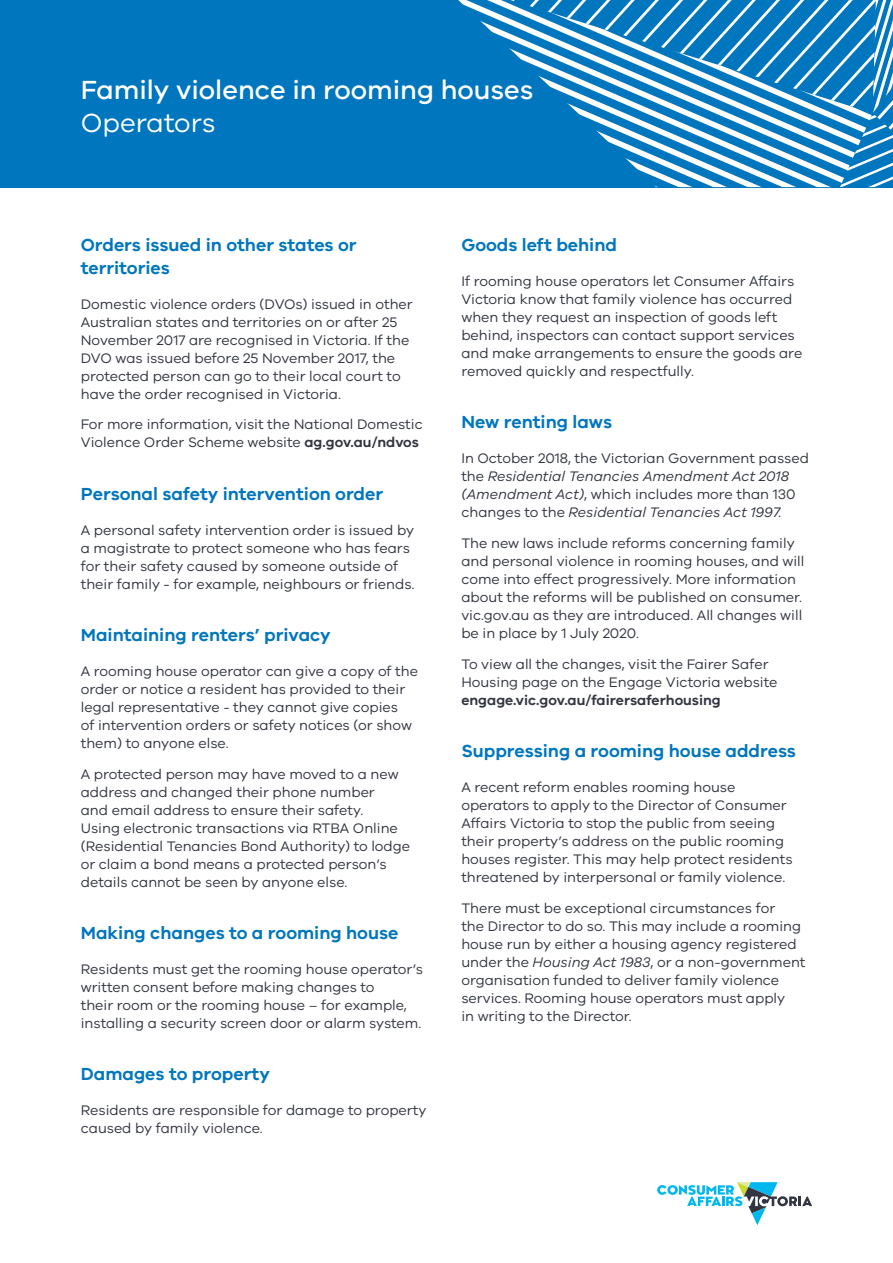
<style>
.page{position:relative;width:893px;height:1263px;background:#fff}
.page>*{position:absolute;margin:0;border:0;box-sizing:border-box;transform-origin:0 0}
.t1{font:500 27px/32.4px "VIC";color:#fff}
.Subheading{font:600 18px/22.5px "VIC";color:#0076be}
.Body{font:14.25px/18px "VIC";color:#323640}
.s1{font-weight:400}
.s2{font-weight:600}
.s3{font-style:italic}
</style>
<div class="page">
<div style="left:0;top:0;width:893px;height:187px;background:#0076be"></div>
<svg style="left:458px;top:0;width:52px;height:49px"></svg>
<svg style="left:510px;top:0;width:383px;height:187px"></svg>
<svg style="left:657px;top:1182px;width:155px;height:43px"></svg>
<p class="t1" style="left:81px;top:73px;width:454px">Family violence in rooming houses<br><span class="s1">Operators</span></p>
<p class="Subheading" style="left:81px;top:233px;width:277px">Orders issued in other states or territories</p>
<p class="Body" style="left:81px;top:294px;width:333px">Domestic violence orders (DVOs) issued in other Australian states and territories on or after 25<br>November 2017 are recognised in Victoria. If the DVO was issued before 25 November 2017, the protected person can go to their local court to have the order recognised in Victoria.</p>
<p class="Body" style="left:81px;top:415px;width:343px">For more information, visit the National Domestic<br>Violence Order Scheme website <span class="s2">ag.gov.au/ndvos</span></p>
<p class="Subheading" style="left:81px;top:482px;width:304px">Personal safety intervention order</p>
<p class="Body" style="left:81px;top:520px;width:335px">A personal safety intervention order is issued by a magistrate to protect someone who has fears for their safety caused by someone outside of their family - for example, neighbours or friends.</p>
<p class="Subheading" style="left:81px;top:623px;width:251px">Maintaining renters’ privacy</p>
<p class="Body" style="left:81px;top:662px;width:339px">A rooming house operator can give a copy of the order or notice a resident has provided to their legal representative - they cannot give copies<br>of intervention orders or safety notices (or show them) to anyone else.</p>
<p class="Body" style="left:81px;top:764px;width:331px">A protected person may have moved to a new address and changed their phone number<br>and email address to ensure their safety.<br>Using electronic transactions via RTBA Online (Residential Tenancies Bond Authority) to lodge or claim a bond means a protected person’s details cannot be seen by anyone else.</p>
<p class="Subheading" style="left:81px;top:921px;width:319px">Making changes to a rooming house</p>
<p class="Body" style="left:81px;top:960px;width:344px">Residents must get the rooming house operator’s written consent before making changes to<br>their room or the rooming house – for example, installing a security screen door or alarm system.</p>
<p class="Subheading" style="left:81px;top:1062px;width:191px">Damages to property</p>
<p class="Body" style="left:81px;top:1101px;width:347px">Residents are responsible for damage to property caused by family violence.</p>
<p class="Subheading" style="left:461px;top:233px;width:157px">Goods left behind</p>
<p class="Body" style="left:461px;top:272px;width:342px">If rooming house operators let Consumer Affairs Victoria know that family violence has occurred when they request an inspection of goods left behind, inspectors can contact support services and make arrangements to ensure the goods are removed quickly and respectfully.</p>
<p class="Subheading" style="left:461px;top:410px;width:152px">New renting laws</p>
<p class="Body" style="left:461px;top:449px;width:349px">In October 2018, the Victorian Government passed the <span class="s3">Residential Tenancies Amendment Act 2018 (Amendment Act)</span>, which includes more than 130 changes to the <span class="s3">Residential Tenancies Act 1997.</span></p>
<p class="Body" style="left:461px;top:534px;width:345px">The new laws include reforms concerning family and personal violence in rooming houses, and will come into effect progressively. More information about the reforms will be published on consumer. vic.gov.au as they are introduced. All changes will be in place by 1 July 2020.</p>
<p class="Body" style="left:461px;top:655px;width:318px">To view all the changes, visit the Fairer Safer<br>Housing page on the Engage Victoria website <span class="s2">engage.vic.gov.au/fairersaferhousing</span></p>
<p class="Subheading" style="left:461px;top:739px;width:336px">Suppressing a rooming house address</p>
<p class="Body" style="left:461px;top:778px;width:333px">A recent reform enables rooming house operators to apply to the Director of Consumer Affairs Victoria to stop the public from seeing their property’s address on the public rooming houses register. This may help protect residents threatened by interpersonal or family violence.</p>
<p class="Body" style="left:461px;top:899px;width:346px">There must be exceptional circumstances for<br>the Director to do so. This may include a rooming house run by either a housing agency registered under the <span class="s3">Housing Act 1983</span>, or a non-government organisation funded to deliver family violence services. Rooming house operators must apply<br>in writing to the Director.</p>
</div>
